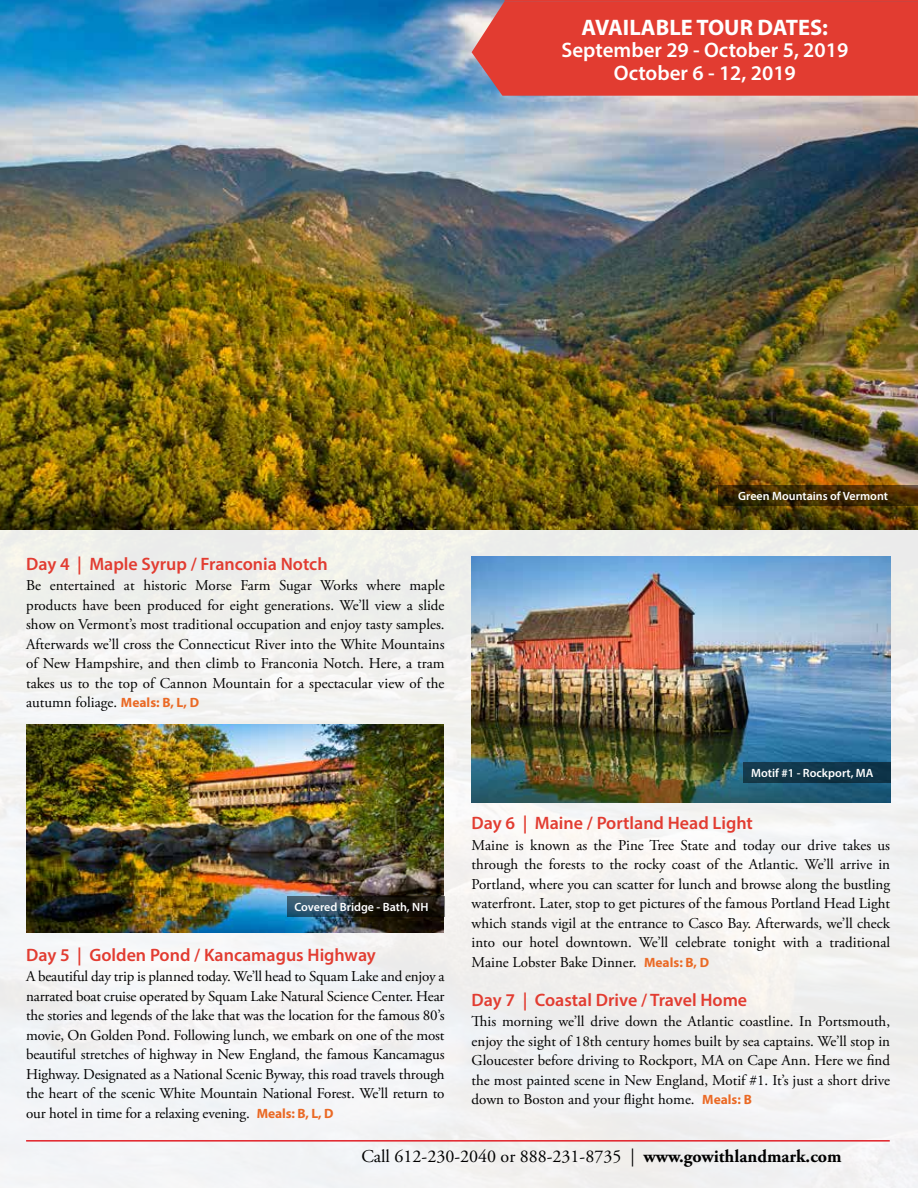
<style>
.page{position:relative;width:918px;height:1188px;background:#fff}
.page>*{position:absolute;margin:0;border:0;box-sizing:border-box;transform-origin:0 0}
.t1{font:700 22.5px "Myriad Pro";color:#fff}
.t2{font:600 21px/22.5px "Myriad Pro";color:#fff;text-align:center}
.t3{font:600 18px "Myriad Pro";color:#e23c31}
.t4{font:18px "Adobe Garamond Pro";color:#000}
.t5{font:15px/19.5px "Adobe Garamond Pro";color:#000;text-align:justify}
.t6{font:600 12px "Myriad Pro";color:#fff}
.s1{font-family:"Myriad Pro";font-weight:700;font-size:13.5px;color:#ea6924}
.s2{font-weight:700}
</style>
<div class="page">
<img style="left:0;top:529px;width:918px;height:659px">
<img style="left:26px;top:724px;width:418px;height:209px">
<img style="left:472px;top:556px;width:418px;height:247px">
<img style="left:0;top:0;width:918px;height:529px">
<hr style="left:26px;top:1140px;width:864px;height:2px;background:#e11f27">
<svg style="left:718px;top:485px;width:199px;height:21px;background:#402a03"></svg>
<div style="left:743px;top:762px;width:147px;height:21px;background:#113549"></div>
<svg style="left:287px;top:896px;width:158px;height:21px;background:#242e32"></svg>
<div style="left:472px;top:0;width:446px;height:96px;background:#e23c31"></div>
<h1 class="t1" style="left:582px;top:12px;width:248px">AVAILABLE TOUR DATES:</h1>
<h2 class="t2" style="left:561px;top:38px;width:288px">September 29 - October 5, 2019<br>October 6 - 12, 2019</h2>
<p class="t3" style="left:26px;top:552px;width:303px">Day 4 | Maple Syrup / Franconia Notch</p>
<p class="t5" style="left:26px;top:576px;width:420px">Be entertained at historic Morse Farm Sugar Works where maple products have been produced for eight generations. We’ll view a slide show on Vermont’s most traditional occupation and enjoy tasty samples.<br>Afterwards we’ll cross the Connecticut River into the White Mountains of New Hampshire, and then climb to Franconia Notch. Here, a tram takes us to the top of Cannon Mountain for a spectacular view of the autumn foliage. <span class="s1">Meals: B, L, D</span></p>
<p class="t6" style="left:294px;top:899px;width:136px">Covered Bridge - Bath, NH</p>
<p class="t3" style="left:26px;top:943px;width:351px">Day 5 | Golden Pond / Kancamagus Highway</p>
<p class="t5" style="left:26px;top:968px;width:420px">A beautiful day trip is planned today. We’ll head to Squam Lake and enjoy a narrated boat cruise operated by Squam Lake Natural Science Center. Hear the stories and legends of the lake that was the location for the famous 80’s movie, On Golden Pond. Following lunch, we embark on one of the most beautiful stretches of highway in New England, the famous Kancamagus Highway. Designated as a National Scenic Byway, this road travels through the heart of the scenic White Mountain National Forest. We’ll return to our hotel in time for a relaxing evening. <span class="s1">Meals: B, L, D</span></p>
<p class="t6" style="left:738px;top:488px;width:151px">Green Mountains of Vermont</p>
<p class="t6" style="left:751px;top:766px;width:124px">Motif #1 - Rockport, MA</p>
<p class="t3" style="left:472px;top:812px;width:283px">Day 6 | Maine / Portland Head Light</p>
<p class="t5" style="left:472px;top:836px;width:420px">Maine is known as the Pine Tree State and today our drive takes us through the forests to the rocky coast of the Atlantic. We’ll arrive in Portland, where you can scatter for lunch and browse along the bustling waterfront. Later, stop to get pictures of the famous Portland Head Light which stands vigil at the entrance to Casco Bay. Afterwards, we’ll check into our hotel downtown. We’ll celebrate tonight with a traditional Maine Lobster Bake Dinner. <span class="s1">Meals: B, D</span></p>
<p class="t3" style="left:472px;top:988px;width:277px">Day 7 | Coastal Drive / Travel Home</p>
<p class="t5" style="left:472px;top:1013px;width:420px">This morning we’ll drive down the Atlantic coastline. In Portsmouth, enjoy the sight of 18th century homes built by sea captains. We’ll stop in Gloucester before driving to Rockport, MA on Cape Ann. Here we find the most painted scene in New England, Motif #1. It’s just a short drive down to Boston and your flight home. <span class="s1">Meals: B</span></p>
<p class="t4" style="left:361px;top:1145px;width:482px">Call 612-230-2040 or 888-231-8735 | <span class="s2">www.gowithlandmark.com</span></p>
</div>
